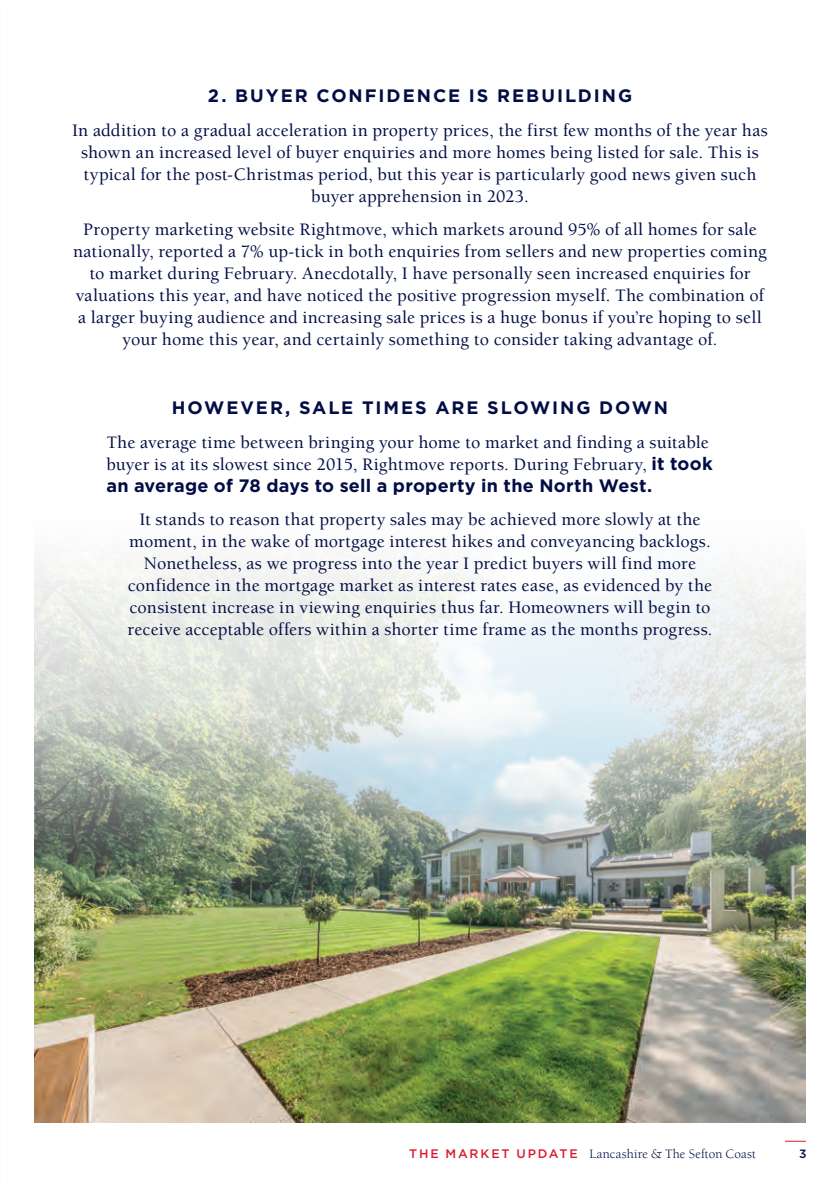
<style>
.page{position:relative;width:840px;height:1191px;background:#fff}
.page>*{position:absolute;margin:0;border:0;box-sizing:border-box;transform-origin:0 0}
.t1{font:500 18px/22px "Berkeley";letter-spacing:.01em;color:#020d45;text-align:center}
.t2{font:700 18px "Gotham";letter-spacing:.11em;color:#020d45}
.t3{font:13.2px "Berkeley";letter-spacing:.015em;color:#020d45}
.t4{font:500 12px "Gotham";color:#020d45}
.s1{font-family:"Gotham";font-weight:700}
.s2{font-family:"Gotham";font-weight:500;font-size:12.4px;color:#dc1a32}
</style>
<div class="page">
<svg style="left:785px;top:1140px;width:20px;height:1px"></svg>
<img style="left:34px;top:561px;width:771px;height:131px">
<img style="left:34px;top:692px;width:771px;height:431px">
<p class="t2" style="left:207px;top:84px;width:426px">2. BUYER CONFIDENCE IS REBUILDING</p>
<p class="t1" style="left:72px;top:119px;width:697px">In addition to a gradual acceleration in property prices, the first few months of the year has shown an increased level of buyer enquiries and more homes being listed for sale. This is typical for the post-Christmas period, but this year is particularly good news given such buyer apprehension in 2023.</p>
<p class="t1" style="left:73px;top:219px;width:695px">Property marketing website Rightmove, which markets around 95% of all homes for sale nationally, reported a 7% up-tick in both enquiries from sellers and new properties coming to market during February. Anecdotally, I have personally seen increased enquiries for valuations this year, and have noticed the positive progression myself. The combination of a larger buying audience and increasing sale prices is a huge bonus if you’re hoping to sell your home this year, and certainly something to consider taking advantage of.</p>
<p class="t2" style="left:172px;top:396px;width:497px">HOWEVER, SALE TIMES ARE SLOWING DOWN</p>
<p class="t1" style="left:106px;top:431px;width:607px;text-align:left">The average time between bringing your home to market and finding a suitable buyer is at its slowest since 2015, Rightmove reports. During February, <span class="s1">it took an average of 78 days to sell a property in the North West.</span></p>
<p class="t1" style="left:127px;top:508px;width:586px">It stands to reason that property sales may be achieved more slowly at the moment, in the wake of mortgage interest hikes and conveyancing backlogs.<br>Nonetheless, as we progress into the year I predict buyers will find more confidence in the mortgage market as interest rates ease, as evidenced by the consistent increase in viewing enquiries thus far. Homeowners will begin to receive acceptable offers within a shorter time frame as the months progress.</p>
<p class="t3" style="left:409px;top:1147px;width:348px"><span class="s2">THE MARKET UPDATE</span> Lancashire &amp; The Sefton Coast</p>
<p class="t4" style="left:798px;top:1146px;width:9px">3</p>
</div>
